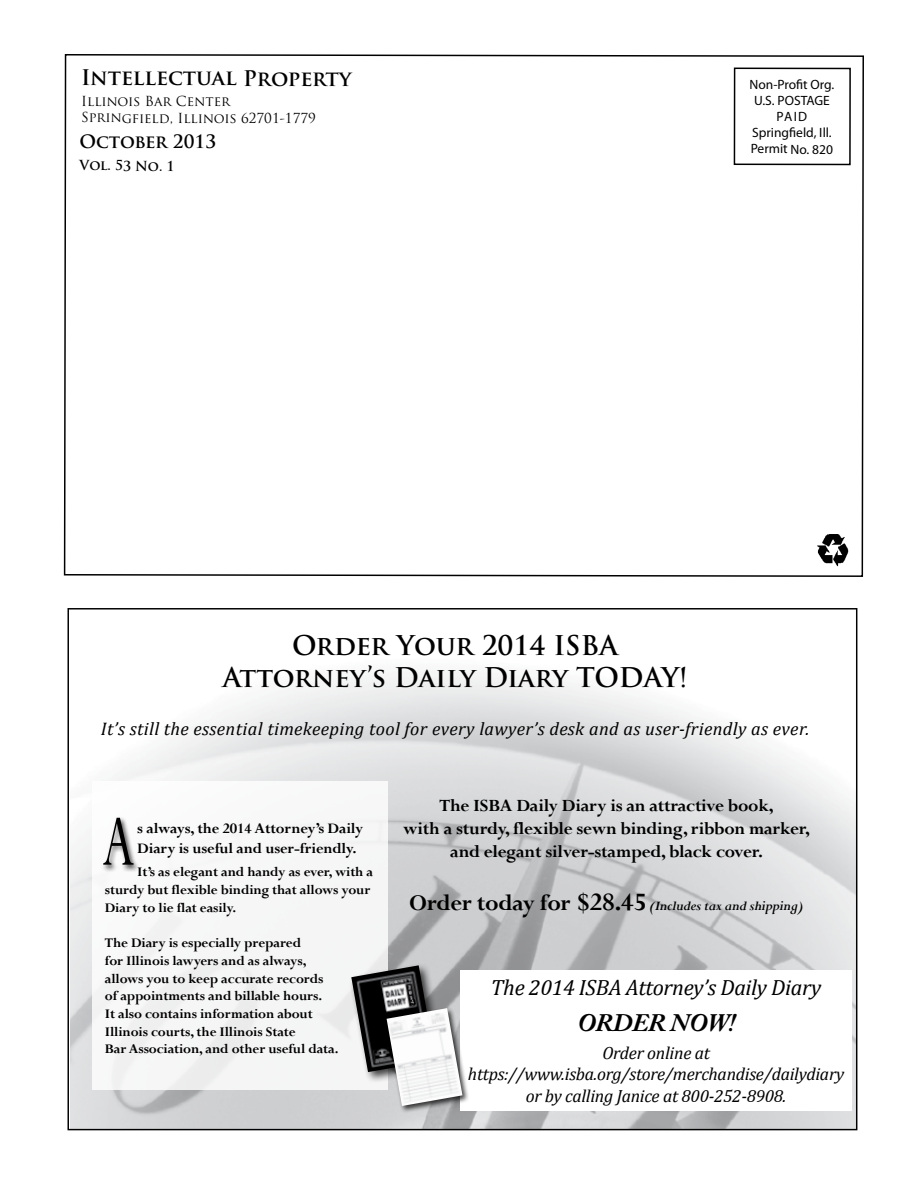
<style>
.page{position:relative;width:918px;height:1188px;background:#fff}
.page>*{position:absolute;margin:0;border:0;box-sizing:border-box;transform-origin:0 0}
.t1{font:81px "Perpetua";color:#000;scale:.68 1}
.t2{font:700 26.55px/31.8px "Trajan Pro";color:#000;text-align:center}
.t3{font:italic 700 25.05px "Adobe Caslon Pro";letter-spacing:-.015em;color:#000}
.t4{font:italic 22.05px "Cambria";letter-spacing:-.015em;color:#000}
.t5{font:700 21px "Trajan Pro";color:#000}
.t6{font:700 19.2px/23px "Perpetua";letter-spacing:-.015em;color:#000;text-align:center}
.t7{font:italic 18.3px "Cambria";letter-spacing:.02em;color:#000}
.t8{font:700 18px "Trajan Pro";letter-spacing:-.005em;color:#000}
.t9{font:italic 17.7px/21.1px "Cambria";letter-spacing:-.015em;color:#000;text-align:center}
.t10{font:700 16.2px/19.5px "Perpetua";letter-spacing:-.01em;color:#000}
.t11{font:700 14.7px/17.7px "Perpetua";letter-spacing:-.01em;color:#000}
.t12{font:italic 700 14.7px "Perpetua";letter-spacing:-.015em;color:#000}
.t13{font:13.5px/16.2px "Myriad Pro";color:#000;text-align:center}
.t14{font:13.5px/16.4px "Trajan Pro";color:#000}
.t15{font:700 13.5px "Trajan Pro";letter-spacing:-.005em;color:#000}
.s1{font-style:normal;font-size:25.05px}
.s2{font-style:normal;font-size:28.05px}
</style>
<div class="page">
<svg style="left:63px;top:54px;width:801px;height:523px"></svg>
<div style="left:734px;top:68px;width:117px;height:97px;border:2px solid #000"></div>
<img style="left:809px;top:529px;width:45px;height:37px">
<img style="left:70px;top:672px;width:785px;height:456px">
<div style="left:460px;top:971px;width:392px;height:140px;background:#fff"></div>
<div style="left:92px;top:781px;width:296px;height:309px;background:#f6f6f6"></div>
<div style="left:101px;top:816px;width:40px;height:56px;background:#000;opacity:.75"></div>
<div style="left:348px;top:962px;width:99px;height:121px;background:#000;opacity:.75"></div>
<img style="left:351px;top:965px;width:84px;height:107px">
<div style="left:385px;top:1006px;width:85px;height:107px;background:#000;opacity:.75"></div>
<img style="left:387px;top:1008px;width:75px;height:98px">
<svg style="left:411px;top:999px;width:5px;height:6px"></svg>
<h3 class="t5" style="left:81px;top:65px;width:272px">Intellectual Property</h3>
<p class="t14" style="left:81px;top:93px;width:236px">Illinois Bar Center<br>Springfield, Illinois 62701-1779</p>
<p class="t8" style="left:80px;top:130px;width:138px">October 2013</p>
<p class="t15" style="left:80px;top:157px;width:97px">Vol. 53 No. 1</p>
<p class="t13" style="left:750px;top:76px;width:86px">Non-Profit Org.<br>U.S. POSTAGE<br>PAID<br>Springfield, Ill.<br>Permit No. 820</p>
<h2 class="t2" style="left:223px;top:630px;width:466px">Order Your 2014 ISBA<br>Attorney’s Daily Diary TODAY!</h2>
<p class="t7" style="left:101px;top:716px;width:710px">It’s still the essential timekeeping tool for every lawyer’s desk and as user-friendly as ever.</p>
<h1 class="t1" style="left:102px;top:790px;width:50px">A</h1>
<p class="t10" style="left:137px;top:819px;width:227px">s always, the 2014 Attorney’s Daily<br>Diary is useful and user-friendly.</p>
<p class="t11" style="left:105px;top:863px;width:270px;text-indent:32px">It’s as elegant and handy as ever, with a sturdy but flexible binding that allows your<br>Diary to lie flat easily.</p>
<p class="t11" style="left:105px;top:934px;width:235px">The Diary is especially prepared<br>for Illinois lawyers and as always, allows you to keep accurate records of appointments and billable hours.<br>It also contains information about Illinois courts, the Illinois State<br>Bar Association, and other useful data.</p>
<h3 class="t6" style="left:403px;top:794px;width:408px">The ISBA Daily Diary is an attractive book,<br>with a sturdy, flexible sewn binding, ribbon marker, and elegant silver-stamped, black cover.</h3>
<p class="t12" style="left:409px;top:897px;width:396px"><span class="s1">Order today for</span> <span class="s2">$28.45</span> (Includes tax and shipping)</p>
<h3 class="t4" style="left:491px;top:972px;width:332px">The 2014 ISBA Attorney’s Daily Diary</h3>
<h3 class="t3" style="left:577px;top:1007px;width:159px">ORDER NOW!</h3>
<p class="t9" style="left:468px;top:1042px;width:378px">Order online at https://www.isba.org/store/merchandise/dailydiary or by calling Janice at 800-252-8908.</p>
</div>
